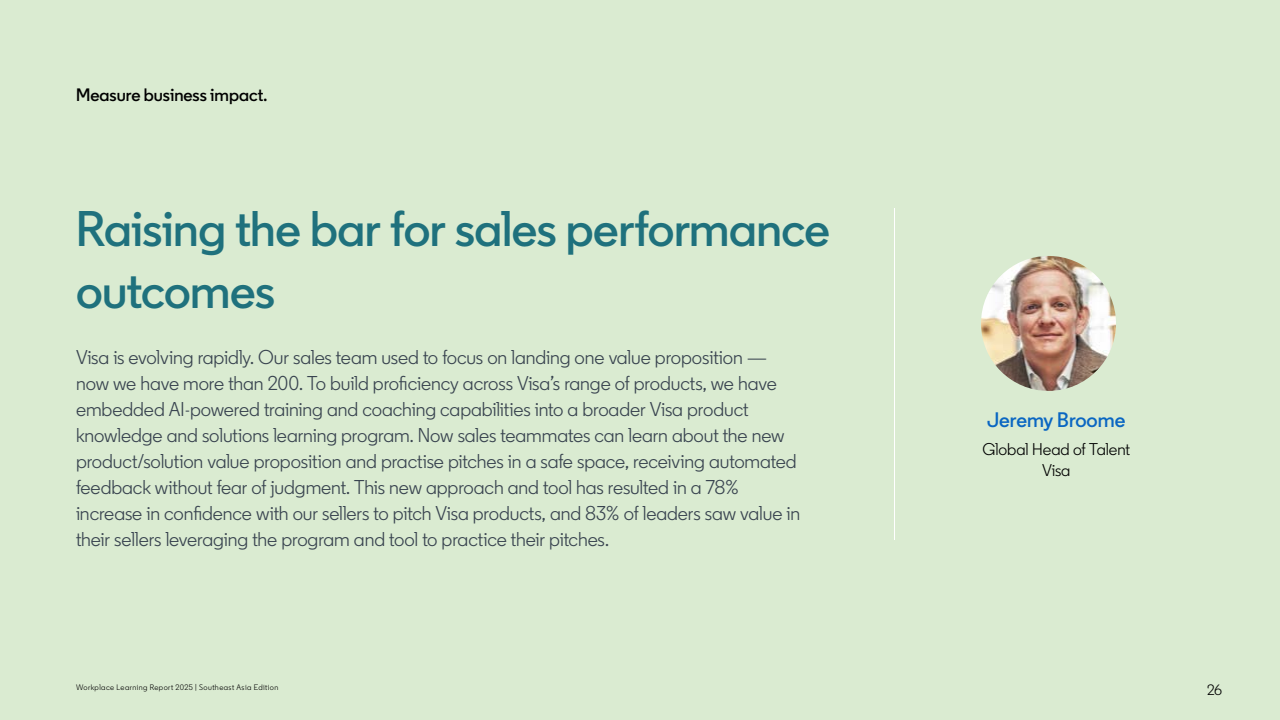
<style>
.page{position:relative;width:1280px;height:720px;background:#daebd1}
.page>*{position:absolute;margin:0;border:0;box-sizing:border-box;transform-origin:0 0}
.t1{font:600 50px/62px "Community";letter-spacing:-.01em;color:#1f717d}
.t2{font:600 21px "Community";color:#0a66c2}
.t3{font:20px/26px "Community";letter-spacing:-.005em;color:#38434f}
.t4{font:600 18px "Community";color:#000}
.t5{font:17px/21px "Community";letter-spacing:-.005em;color:#000;text-align:center}
.t6{font:15px "Community";color:#000}
.t7{font:8px "Community";letter-spacing:.055em;color:#000}
</style>
<div class="page">
<hr style="left:894px;top:208px;width:1px;height:332px;background:#fff">
<img style="left:981px;top:256px;width:135px;height:135px;border-radius:67px">
<p class="t4" style="left:76px;top:83px;width:193px">Measure business impact.</p>
<h1 class="t1" style="left:76px;top:197px;width:755px">Raising the bar for sales performance outcomes</h1>
<p class="t3" style="left:76px;top:344px;width:726px">Visa is evolving rapidly. Our sales team used to focus on landing one value proposition — now we have more than 200. To build proficiency across Visa’s range of products, we have embedded AI-powered training and coaching capabilities into a broader Visa product knowledge and solutions learning program. Now sales teammates can learn about the new product/solution value proposition and practise pitches in a safe space, receiving automated feedback without fear of judgment. This new approach and tool has resulted in a 78% increase in confidence with our sellers to pitch Visa products, and 83% of leaders saw value in their sellers leveraging the program and tool to practice their pitches.</p>
<p class="t7" style="left:76px;top:682px;width:204px">Workplace Learning Report 2025 | Southeast Asia Edition</p>
<p class="t2" style="left:987px;top:407px;width:140px">Jeremy Broome</p>
<p class="t5" style="left:983px;top:438px;width:149px">Global Head of Talent<br>Visa</p>
<p class="t6" style="left:1207px;top:681px;width:16px">26</p>
</div>
